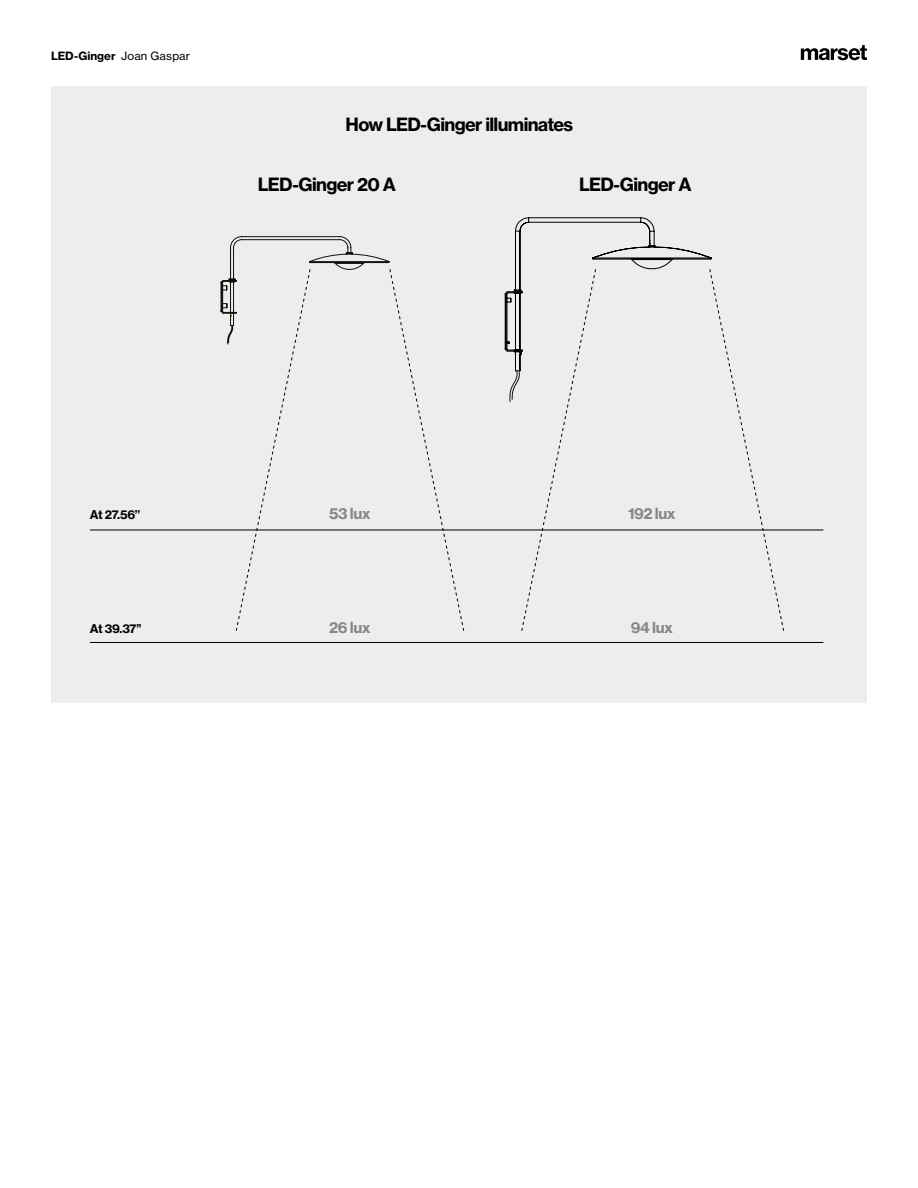
<style>
.page{position:relative;width:918px;height:1188px;background:#fff}
.page>*{position:absolute;margin:0;border:0;box-sizing:border-box;transform-origin:0 0}
.t1{font:18px "N Haas Grotesk TX Pro 75 Bd";letter-spacing:-.035em;color:#000}
.t2{font:15px "N Haas Grotesk TX Pro 75 Bd";letter-spacing:-.035em;color:#878787}
.t3{font:12px "N Haas Grotesk TX Pro 75 Bd";letter-spacing:-.03em;color:#000}
.t4{font:11.25px "N Haas Grotesk TX Pro 75 Bd";color:#000}
.s1{font-family:"N Haas Grotesk TX Pro 55 Rg"}
</style>
<div class="page">
<svg style="left:801px;top:45px;width:66px;height:15px"></svg>
<div style="left:51px;top:87px;width:816px;height:616px;background:#ededed"></div>
<hr style="left:90px;top:530px;width:733px;height:1px;background:#000">
<hr style="left:90px;top:642px;width:733px;height:1px;background:#000">
<svg style="left:505px;top:217px;width:280px;height:414px"></svg>
<svg style="left:221px;top:236px;width:244px;height:395px"></svg>
<p class="t4" style="left:51px;top:49px;width:141px">LED-Ginger <span class="s1">Joan Gaspar</span></p>
<p class="t1" style="left:346px;top:113px;width:229px">How LED-Ginger illuminates</p>
<p class="t1" style="left:258px;top:173px;width:140px">LED-Ginger 20 A</p>
<p class="t1" style="left:579px;top:173px;width:114px">LED-Ginger A</p>
<p class="t3" style="left:90px;top:507px;width:52px">At 27.56’’</p>
<p class="t3" style="left:90px;top:621px;width:53px">At 39.37’’</p>
<p class="t2" style="left:329px;top:504px;width:43px">53 lux</p>
<p class="t2" style="left:628px;top:504px;width:49px">192 lux</p>
<p class="t2" style="left:329px;top:618px;width:43px">26 lux</p>
<p class="t2" style="left:631px;top:618px;width:44px">94 lux</p>
</div>
